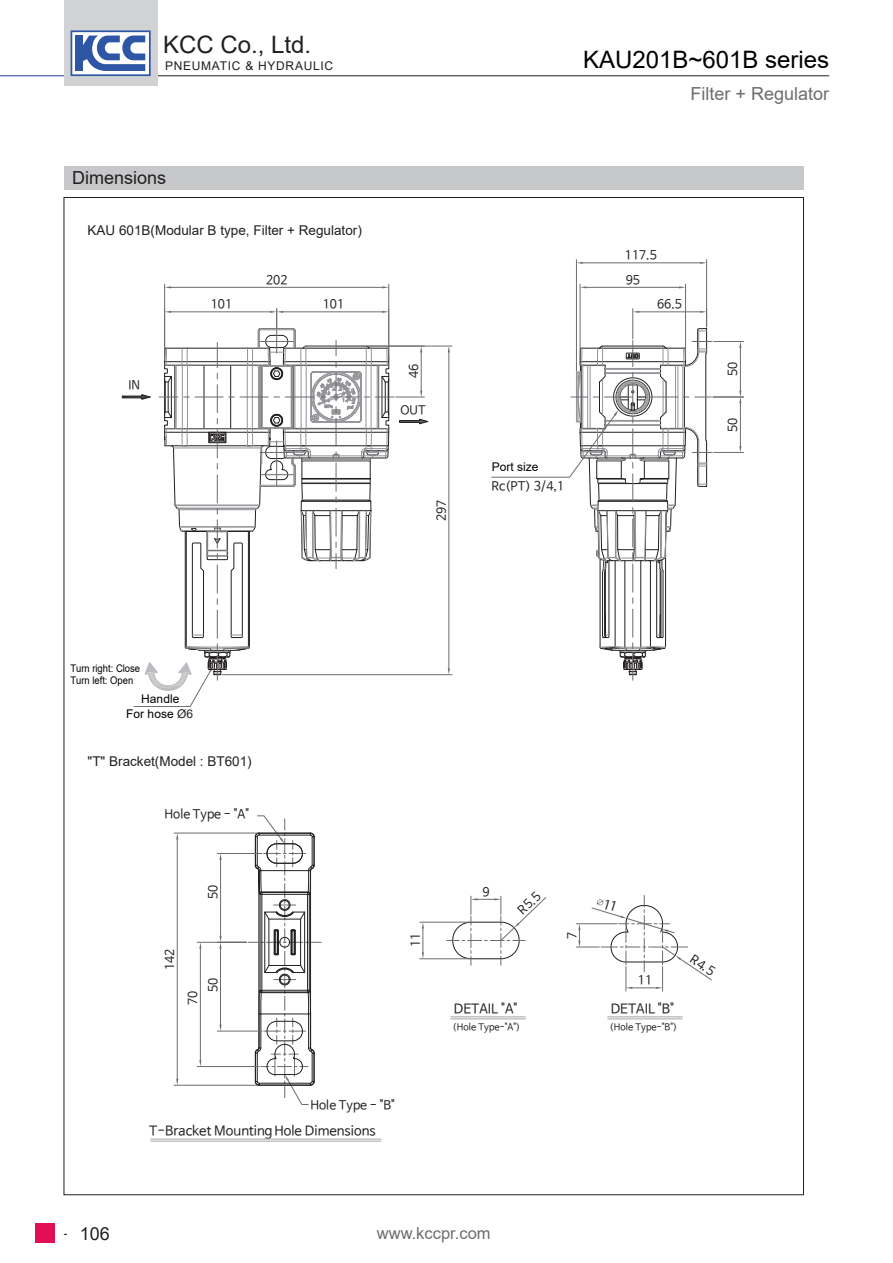
<style>
.page{position:relative;width:893px;height:1263px;background:#fff}
.page>*{position:absolute;margin:0;border:0;box-sizing:border-box;transform-origin:0 0}
.t1{font:24px "Arial";color:#000}
.t2{font:24px "Arial";color:#231f20}
.t3{font:18px "Arial";color:#6c6d70}
.t4{font:18px "Arial";color:#231f20}
.t5{font:16.5px "Arial";color:#6c6d70}
.t6{font:13.5px "Arial";color:#231f20}
.t7{font:13.2px "Nanum Barun Gothic";color:#231f20}
.t8{font:12.3px/14.4px "Nanum Barun Gothic";color:#231f20;text-align:center}
.t9{font:12.15px "Nanum Barun Gothic";color:#231f20}
.t10{font:12px "Arial";color:#000}
.t11{font:12px "Arial";letter-spacing:.06em;color:#231f20}
.t12{font:10.5px "Arial";color:#000;scale:.9 1}
.t13{font:9.3px "Nanum Barun Gothic";letter-spacing:.005em;color:#231f20}
.s1{font-family:"ISOCPEUR";font-size:13.95px}
.s2{color:#231f20}
.s3{font-size:10.5px;color:#000}
</style>
<div class="page">
<hr style="left:0;top:75px;width:64px;height:1px;background:#223f99">
<hr style="left:157px;top:75px;width:672px;height:1px;background:#231f20">
<div style="left:64px;top:0;width:93px;height:85px;background:#d1d2d4"></div>
<svg style="left:71px;top:30px;width:80px;height:46px;background:#8ba1cd"></svg>
<div style="left:35px;top:1223px;width:19px;height:20px;background:#e20f55"></div>
<div style="left:64px;top:166px;width:740px;height:23px;background:#c7c8ca"></div>
<hr style="left:164px;top:284px;width:1px;height:76px;background:#6c6d70">
<hr style="left:388px;top:284px;width:1px;height:76px;background:#6c6d70">
<hr style="left:171px;top:287px;width:211px;height:1px;background:#6c6d70">
<svg style="left:382px;top:286px;width:7px;height:2px"></svg>
<hr style="left:222px;top:674px;width:230px;height:1px;background:#6c6d70">
<hr style="left:368px;top:346px;width:84px;height:1px;background:#6c6d70">
<hr style="left:449px;top:352px;width:1px;height:316px;background:#6c6d70">
<svg style="left:448px;top:668px;width:2px;height:7px"></svg>
<svg style="left:448px;top:346px;width:2px;height:6px"></svg>
<hr style="left:714px;top:341px;width:30px;height:1px;background:#6c6d70">
<hr style="left:740px;top:348px;width:1px;height:42px;background:#6c6d70">
<hr style="left:713px;top:397px;width:31px;height:1px;background:#6c6d70">
<hr style="left:714px;top:452px;width:30px;height:1px;background:#6c6d70">
<hr style="left:740px;top:403px;width:1px;height:43px;background:#6c6d70">
<svg style="left:739px;top:390px;width:2px;height:13px"></svg>
<hr style="left:580px;top:284px;width:1px;height:76px;background:#6c6d70">
<hr style="left:685px;top:284px;width:1px;height:76px;background:#6c6d70">
<hr style="left:587px;top:287px;width:92px;height:1px;background:#6c6d70">
<svg style="left:580px;top:286px;width:7px;height:2px"></svg>
<hr style="left:576px;top:260px;width:1px;height:111px;background:#6c6d70">
<hr style="left:706px;top:260px;width:1px;height:67px;background:#6c6d70">
<hr style="left:583px;top:263px;width:117px;height:1px;background:#6c6d70">
<svg style="left:700px;top:262px;width:7px;height:2px"></svg>
<svg style="left:491px;top:309px;width:221px;height:371px"></svg>
<svg style="left:121px;top:309px;width:308px;height:398px"></svg>
<hr style="left:151px;top:1139px;width:230px;height:1px;background:#a4a6a9">
<hr style="left:151px;top:1141px;width:230px;height:1px;background:#a4a6a9">
<hr style="left:451px;top:1016px;width:74px;height:1px;background:#a4a6a9">
<hr style="left:451px;top:1018px;width:74px;height:1px;background:#a4a6a9">
<hr style="left:608px;top:1016px;width:74px;height:1px;background:#a4a6a9">
<hr style="left:608px;top:1018px;width:74px;height:1px;background:#a4a6a9">
<svg style="left:446px;top:896px;width:101px;height:69px"></svg>
<svg style="left:248px;top:815px;width:73px;height:290px"></svg>
<hr style="left:259px;top:1085px;width:52px;height:1px;background:#231f20">
<hr style="left:217px;top:853px;width:45px;height:1px;background:#6c6d70">
<hr style="left:220px;top:860px;width:1px;height:76px;background:#6c6d70">
<svg style="left:219px;top:854px;width:3px;height:6px"></svg>
<hr style="left:217px;top:1031px;width:45px;height:1px;background:#6c6d70">
<hr style="left:220px;top:949px;width:1px;height:76px;background:#6c6d70">
<svg style="left:219px;top:936px;width:3px;height:13px"></svg>
<svg style="left:219px;top:1025px;width:3px;height:6px"></svg>
<hr style="left:197px;top:942px;width:50px;height:1px;background:#6c6d70">
<hr style="left:197px;top:1066px;width:62px;height:1px;background:#6c6d70">
<hr style="left:200px;top:949px;width:1px;height:111px;background:#6c6d70">
<svg style="left:199px;top:942px;width:2px;height:7px"></svg>
<hr style="left:174px;top:1085px;width:83px;height:1px;background:#6c6d70">
<hr style="left:174px;top:833px;width:83px;height:1px;background:#6c6d70">
<hr style="left:177px;top:839px;width:1px;height:240px;background:#6c6d70">
<hr style="left:420px;top:922px;width:49px;height:1px;background:#6c6d70">
<hr style="left:420px;top:958px;width:49px;height:1px;background:#6c6d70">
<svg style="left:422px;top:922px;width:2px;height:37px"></svg>
<div style="left:465px;top:459px;width:101px;height:15px;background:#fff"></div>
<div style="left:133px;top:692px;width:55px;height:14px;background:#fff"></div>
<div style="left:71px;top:663px;width:74px;height:27px;background:#fff"></div>
<div style="left:204px;top:692px;width:80px;height:27px;background:#fff"></div>
<div style="left:128px;top:650px;width:70px;height:12px;background:#fff"></div>
<svg style="left:576px;top:895px;width:136px;height:96px"></svg>
<h1 class="t2" style="left:163px;top:28px;width:150px">KCC Co., Ltd.</h1>
<p class="t11" style="left:165px;top:57px;width:170px">PNEUMATIC &amp; HYDRAULIC</p>
<p class="t4" style="left:72px;top:165px;width:96px">Dimensions</p>
<p class="t6" style="left:88px;top:221px;width:276px">KAU 601B(Modular B type, Filter + Regulator)</p>
<p class="t8" style="left:266px;top:273px;width:23px">202</p>
<p class="t9" style="left:128px;top:379px;width:13px">IN</p>
<p class="t8" style="left:211px;top:298px;width:23px">101</p>
<p class="t8" style="left:323px;top:298px;width:23px">101</p>
<p class="t8" style="left:407px;top:378px;width:16px;rotate:-90deg">46</p>
<p class="t9" style="left:400px;top:403px;width:27px">OUT</p>
<p class="t8" style="left:435px;top:521px;width:23px;rotate:-90deg">297</p>
<p class="t1" style="left:583px;top:43px;width:248px">KAU201B~601B series</p>
<p class="t3" style="left:691px;top:82px;width:140px">Filter + Regulator</p>
<p class="t10" style="left:492px;top:458px;width:48px">Port size</p>
<p class="t8" style="left:492px;top:479px;width:74px">Rc(PT) 3/4,1</p>
<p class="t8" style="left:625px;top:249px;width:34px">117.5</p>
<p class="t8" style="left:626px;top:273px;width:16px">95</p>
<p class="t8" style="left:657px;top:298px;width:27px">66.5</p>
<p class="t8" style="left:726px;top:376px;width:16px;rotate:-90deg">50</p>
<p class="t8" style="left:726px;top:432px;width:16px;rotate:-90deg">50</p>
<p class="t12" style="left:71px;top:661px;width:79px">Turn right: Close</p>
<p class="t12" style="left:71px;top:673px;width:71px">Turn left: Open</p>
<p class="t8" style="left:134px;top:693px;width:52px">수동핸들 <span class="s1">∅</span>6용 호스</p>
<p class="t10" style="left:141px;top:690px;width:40px">Handle</p>
<p class="t10" style="left:126px;top:705px;width:68px">For hose <span class="s2">Ø6</span></p>
<p class="t6" style="left:88px;top:752px;width:166px">"T" Bracket(Model : BT601)</p>
<p class="t8" style="left:164px;top:808px;width:86px">Hole Type - "A"</p>
<p class="t8" style="left:207px;top:899px;width:16px;rotate:-90deg">50</p>
<p class="t8" style="left:163px;top:970px;width:23px;rotate:-90deg">142</p>
<p class="t8" style="left:186px;top:1005px;width:16px;rotate:-90deg">70</p>
<p class="t8" style="left:206px;top:992px;width:16px;rotate:-90deg">50</p>
<p class="t8" style="left:409px;top:947px;width:16px;rotate:-90deg">11</p>
<p class="t8" style="left:310px;top:1099px;width:86px">Hole Type - "B"</p>
<p class="t7" style="left:149px;top:1124px;width:228px">T-Bracket MountingHole Dimensions</p>
<p class="t8" style="left:482px;top:885px;width:9px">9</p>
<p class="t8" style="left:515px;top:907px;width:28px;rotate:-44deg">R5.5</p>
<p class="t7" style="left:454px;top:1001px;width:65px">DETAIL "A"</p>
<p class="t13" style="left:453px;top:1022px;width:69px">(Hole Type-"A")</p>
<p class="t8" style="left:565px;top:939px;width:9px;rotate:-90deg">7</p>
<p class="t8" style="left:638px;top:974px;width:16px">11</p>
<p class="t7" style="left:611px;top:1001px;width:65px">DETAIL "B"</p>
<p class="t13" style="left:610px;top:1022px;width:69px">(Hole Type-"B")</p>
<p class="t8" style="left:695px;top:952px;width:28px;rotate:34deg">R4.5</p>
<h2 class="t4" style="left:64px;top:1221px;width:47px"><span class="s3">-</span> 106</h2>
<h3 class="t5" style="left:377px;top:1222px;width:115px">www.kccpr.com</h3>
</div>
